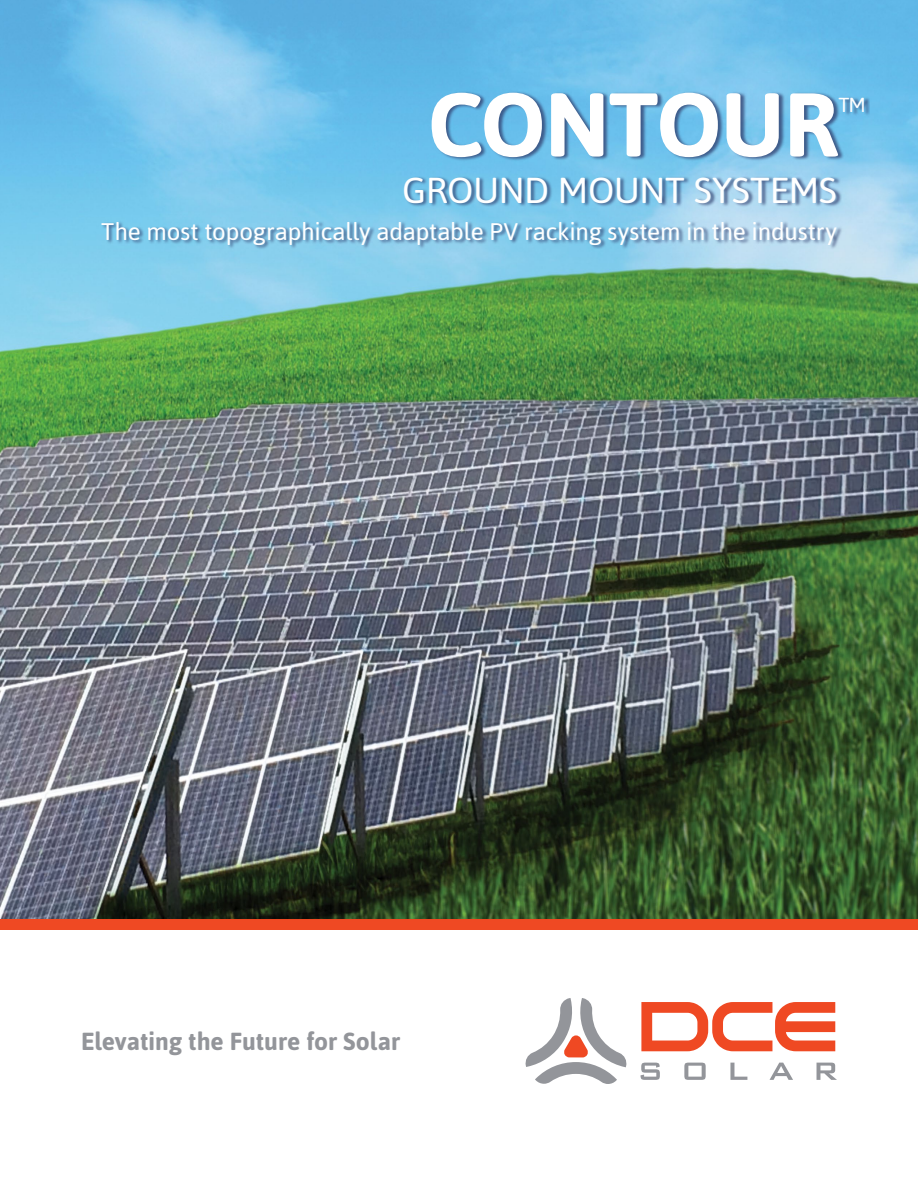
<style>
.page{position:relative;width:918px;height:1188px;background:#fff}
.page>*{position:absolute;margin:0;border:0;box-sizing:border-box;transform-origin:0 0}
.t1{font:700 90px "Asap";letter-spacing:-.015em;color:#fff}
.t2{font:36px "Asap";letter-spacing:-.005em;color:#fff}
.t3{font:700 24.6px "Asap";color:#93959a}
.t4{font:24px "Asap";letter-spacing:-.005em;color:#fff}
</style>
<div class="page">
<img style="left:0;top:0;width:918px;height:920px">
<div style="left:0;top:920px;width:918px;height:10px;background:#ef4923"></div>
<div style="left:404px;top:176px;width:438px;height:32px;background:#2f3b6b;opacity:.75"></div>
<div style="left:102px;top:220px;width:741px;height:29px;background:#2f3b6b;opacity:.75"></div>
<div style="left:432px;top:91px;width:438px;height:71px;background:#2f3b6b;opacity:.75"></div>
<svg style="left:641px;top:1002px;width:194px;height:49px"></svg>
<svg style="left:641px;top:1063px;width:19px;height:17px"></svg>
<svg style="left:684px;top:1063px;width:22px;height:17px"></svg>
<svg style="left:730px;top:1063px;width:17px;height:17px"></svg>
<svg style="left:770px;top:1063px;width:23px;height:17px"></svg>
<svg style="left:817px;top:1063px;width:20px;height:17px"></svg>
<svg style="left:525px;top:998px;width:102px;height:86px"></svg>
<h1 class="t1" style="left:428px;top:72px;width:413px">CONTOUR</h1>
<h2 class="t2" style="left:838px;top:90px;width:29px">™</h2>
<h2 class="t2" style="left:402px;top:169px;width:436px">GROUND MOUNT SYSTEMS</h2>
<p class="t4" style="left:101px;top:217px;width:737px">The most topographically adaptable PV racking system in the industry</p>
<p class="t3" style="left:81px;top:1027px;width:321px">Elevating the Future for Solar</p>
</div>
